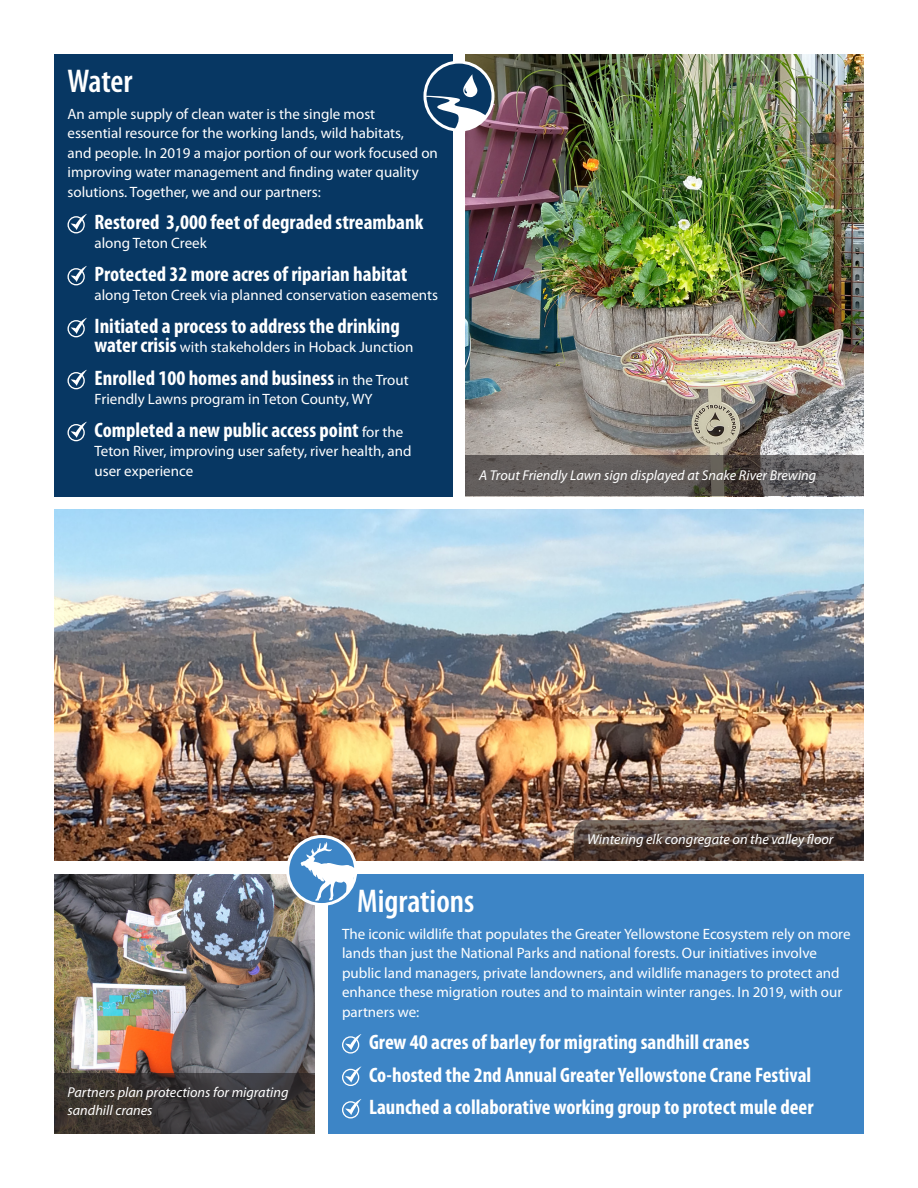
<style>
.page{position:relative;width:918px;height:1188px;background:#fff}
.page>*{position:absolute;margin:0;border:0;box-sizing:border-box;transform-origin:0 0}
.t1{font:600 condensed 33px "Myriad Pro";color:#fff}
.bullet{font:700 condensed 21px "Myriad Pro";color:#fff}
.white_body{font:15px/19.5px "Myriad Pro";color:#fff}
.bullet-2{font:15px/19.5px "Myriad Pro";color:#fff}
.t2{font:italic 14.25px/17.1px "Myriad Pro";color:#fff}
.s1{font-weight:700;font-stretch:condensed;font-size:21px}
.s2{font-weight:400;font-stretch:normal;font-size:15px}
</style>
<div class="page">
<div style="left:54px;top:54px;width:398px;height:442px;background:#073763"></div>
<div style="left:67px;top:216px;width:18px;height:17px;border:1px solid #fff;border-radius:50%"></div>
<svg style="left:71px;top:214px;width:16px;height:16px"></svg>
<div style="left:67px;top:268px;width:18px;height:17px;border:1px solid #fff;border-radius:50%"></div>
<svg style="left:71px;top:266px;width:16px;height:16px"></svg>
<div style="left:67px;top:320px;width:18px;height:17px;border:1px solid #fff;border-radius:50%"></div>
<svg style="left:71px;top:318px;width:16px;height:16px"></svg>
<div style="left:67px;top:372px;width:18px;height:17px;border:1px solid #fff;border-radius:50%"></div>
<svg style="left:71px;top:370px;width:16px;height:16px"></svg>
<div style="left:67px;top:424px;width:18px;height:17px;border:1px solid #fff;border-radius:50%"></div>
<svg style="left:71px;top:422px;width:16px;height:16px"></svg>
<div style="left:328px;top:874px;width:536px;height:260px;background:#3d85c6"></div>
<div style="left:342px;top:1036px;width:17px;height:18px;border:1px solid #fff;border-radius:50%"></div>
<svg style="left:345px;top:1034px;width:17px;height:16px"></svg>
<div style="left:342px;top:1069px;width:17px;height:17px;border:1px solid #fff;border-radius:50%"></div>
<svg style="left:345px;top:1066px;width:17px;height:17px"></svg>
<div style="left:342px;top:1101px;width:17px;height:18px;border:1px solid #fff;border-radius:50%"></div>
<svg style="left:345px;top:1099px;width:17px;height:16px"></svg>
<img style="left:466px;top:54px;width:398px;height:402px">
<img style="left:54px;top:510px;width:810px;height:351px">
<img style="left:54px;top:874px;width:261px;height:199px">
<svg style="left:466px;top:456px;width:398px;height:40px;background:#5d5957"></svg>
<svg style="left:574px;top:820px;width:290px;height:41px;background:#51423b"></svg>
<svg style="left:54px;top:1073px;width:261px;height:61px;background:#3b3634"></svg>
<svg style="left:425px;top:62px;width:68px;height:68px"></svg>
<svg style="left:425px;top:74px;width:68px;height:56px"></svg>
<div style="left:423px;top:61px;width:72px;height:71px;border:3px solid #fff;border-radius:50%"></div>
<svg style="left:288px;top:836px;width:68px;height:69px"></svg>
<svg style="left:301px;top:842px;width:55px;height:59px"></svg>
<div style="left:286px;top:835px;width:71px;height:71px;border:3px solid #fff;border-radius:50%"></div>
<p class="t1" style="left:68px;top:61px;width:67px">Water</p>
<p class="white_body" style="left:68px;top:103px;width:372px">An ample supply of clean water is the single most<br>essential resource for the working lands, wild habitats,<br>and people. In 2019 a major portion of our work focused on improving water management and finding water quality solutions. Together, we and our partners:</p>
<p class="bullet" style="left:94px;top:209px;width:330px">Restored 3,000 feet of degraded streambank</p>
<p class="bullet-2" style="left:94px;top:233px;width:114px">along Teton Creek</p>
<p class="bullet" style="left:94px;top:261px;width:314px">Protected 32 more acres of riparian habitat</p>
<p class="bullet-2" style="left:94px;top:285px;width:345px">along Teton Creek via planned conservation easements</p>
<p class="bullet" style="left:94px;top:313px;width:307px">Initiated a process to address the drinking</p>
<p class="bullet-2" style="left:94px;top:337px;width:320px"><span class="s1">water crisis</span> with stakeholders in Hoback Junction</p>
<p class="bullet" style="left:94px;top:365px;width:316px">Enrolled 100 homes and business <span class="s2">in the Trout</span></p>
<p class="bullet-2" style="left:94px;top:389px;width:280px">Friendly Lawns program in Teton County, WY</p>
<p class="bullet" style="left:94px;top:417px;width:310px">Completed a new public access point <span class="s2">for the</span></p>
<p class="bullet-2" style="left:94px;top:441px;width:319px">Teton River, improving user safety, river health, and user experience</p>
<p class="t2" style="left:479px;top:466px;width:339px">A Trout Friendly Lawn sign displayed at Snake River Brewing</p>
<p class="t2" style="left:587px;top:831px;width:248px">Wintering elk congregate on the valley floor</p>
<p class="t2" style="left:68px;top:1084px;width:223px">Partners plan protections for migrating sandhill cranes</p>
<p class="t1" style="left:357px;top:881px;width:119px">Migrations</p>
<p class="white_body" style="left:342px;top:924px;width:510px">The iconic wildlife that populates the Greater Yellowstone Ecosystem rely on more lands than just the National Parks and national forests. Our initiatives involve public land managers, private landowners, and wildlife managers to protect and enhance these migration routes and to maintain winter ranges. In 2019, with our partners we:</p>
<p class="bullet" style="left:369px;top:1029px;width:382px">Grew 40 acres of barley for migrating sandhill cranes</p>
<p class="bullet" style="left:369px;top:1061px;width:444px">Co-hosted the 2nd Annual Greater Yellowstone Crane Festival</p>
<p class="bullet" style="left:369px;top:1094px;width:446px">Launched a collaborative working group to protect mule deer</p>
</div>
